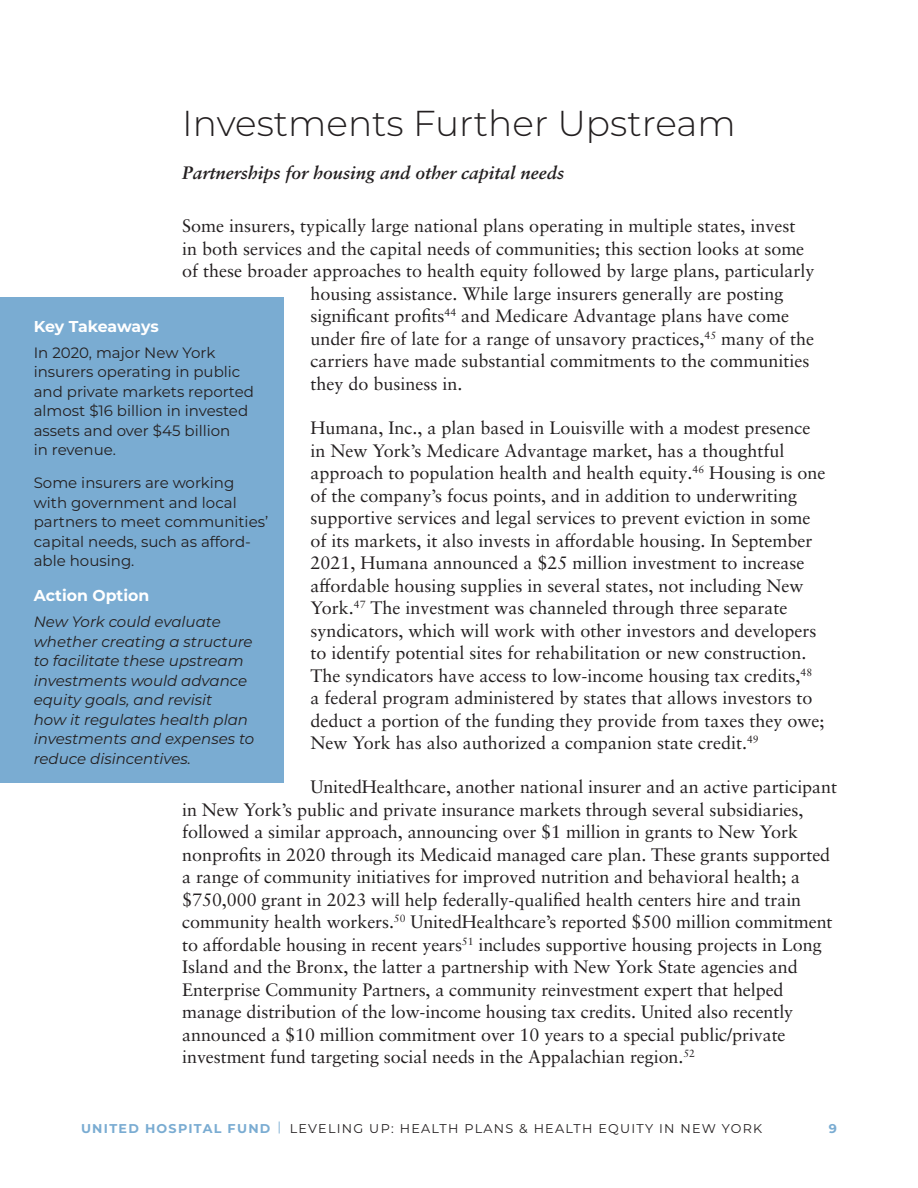
<style>
.page{position:relative;width:918px;height:1188px;background:#fff}
.page>*{position:absolute;margin:0;border:0;box-sizing:border-box;transform-origin:0 0}
.t1{font:300 36px "Montserrat";color:#231f20}
.text_Sabon_LT_Pro_12{font:18px/22.5px "Sabon LT Pro";color:#231f20}
.t2{font:italic 700 18px "Sabon LT Pro";color:#231f20}
.t3{font:700 15.75px "Montserrat";letter-spacing:-.005em;color:#fff}
.blue_box_text{font:15px/19.5px "Montserrat";color:#231f20}
.blue_box_text-2{font:italic 15px/19.5px "Montserrat";color:#231f20}
.t4{font:12.75px "Montserrat";letter-spacing:.1em;color:#231f20}
.t5{font:700 12.75px "Montserrat";color:#7aacd2}
.s1{font-weight:700;color:#7aacd2}
.s2{color:#7aacd2}
</style>
<div class="page">
<div style="left:0;top:297px;width:284px;height:486px;background:#7aacd2"></div>
<h1 class="t1" style="left:182px;top:99px;width:555px">Investments Further Upstream</h1>
<h4 class="t2" style="left:182px;top:161px;width:384px">Partnerships for housing and other capital needs</h4>
<p class="text_Sabon_LT_Pro_12" style="left:182px;top:215px;width:615px">Some insurers, typically large national plans operating in multiple states, invest</p>
<p class="text_Sabon_LT_Pro_12" style="left:182px;top:237px;width:624px">in both services and the capital needs of communities; this section looks at some</p>
<p class="text_Sabon_LT_Pro_12" style="left:182px;top:260px;width:634px">of these broader approaches to health equity followed by large plans, particularly</p>
<p class="text_Sabon_LT_Pro_12" style="left:310px;top:282px;width:475px">housing assistance. While large insurers generally are posting</p>
<p class="text_Sabon_LT_Pro_12" style="left:310px;top:305px;width:480px">significant profits<sup>44</sup> and Medicare Advantage plans have come</p>
<p class="text_Sabon_LT_Pro_12" style="left:310px;top:327px;width:505px">under fire of late for a range of unsavory practices,<sup>45</sup> many of the</p>
<p class="text_Sabon_LT_Pro_12" style="left:310px;top:350px;width:500px">carriers have made substantial commitments to the communities</p>
<p class="text_Sabon_LT_Pro_12" style="left:310px;top:372px;width:154px">they do business in.</p>
<p class="text_Sabon_LT_Pro_12" style="left:310px;top:416px;width:516px">Humana, Inc., a plan based in Louisville with a modest presence in New York’s Medicare Advantage market, has a thoughtful approach to population health and health equity.<sup>46</sup> Housing is one of the company’s focus points, and in addition to underwriting supportive services and legal services to prevent eviction in some of its markets, it also invests in affordable housing. In September 2021, Humana announced a $25 million investment to increase affordable housing supplies in several states, not including New York.<sup>47</sup> The investment was channeled through three separate syndicators, which will work with other investors and developers to identify potential sites for rehabilitation or new construction.<br>The syndicators have access to low-income housing tax credits,<sup>48 </sup>a federal program administered by states that allows investors to deduct a portion of the funding they provide from taxes they owe; New York has also authorized a companion state credit.<sup>49</sup></p>
<p class="text_Sabon_LT_Pro_12" style="left:182px;top:775px;width:656px;text-indent:128px">UnitedHealthcare, another national insurer and an active participant in New York’s public and private insurance markets through several subsidiaries, followed a similar approach, announcing over $1 million in grants to New York nonprofits in 2020 through its Medicaid managed care plan. These grants supported a range of community initiatives for improved nutrition and behavioral health; a $750,000 grant in 2023 will help federally-qualified health centers hire and train community health workers.<sup>50</sup> UnitedHealthcare’s reported $500 million commitment to affordable housing in recent years<sup>51</sup> includes supportive housing projects in Long Island and the Bronx, the latter a partnership with New York State agencies and Enterprise Community Partners, a community reinvestment expert that helped manage distribution of the low-income housing tax credits. United also recently announced a $10 million commitment over 10 years to a special public/private investment fund targeting social needs in the Appalachian region.<sup>52</sup></p>
<h3 class="t3" style="left:34px;top:315px;width:126px">Key Takeaways</h3>
<p class="blue_box_text" style="left:34px;top:342px;width:222px">In 2020, major New York insurers operating in public and private markets reported almost $16 billion in invested assets and over $45 billion<br>in revenue.</p>
<p class="blue_box_text" style="left:34px;top:473px;width:236px">Some insurers are working with government and local partners to meet communities’ capital needs, such as afford&shy;able housing.</p>
<h3 class="t3" style="left:34px;top:584px;width:117px">Action Option</h3>
<p class="blue_box_text-2" style="left:34px;top:612px;width:222px">New York could evaluate whether creating a structure to facilitate these upstream investments would advance equity goals, and revisit<br>how it regulates health plan investments and expenses to reduce disincentives.</p>
<p class="t4" style="left:81px;top:1120px;width:683px"><span class="s1">UNITED HOSPITAL FUND</span> <span class="s2">|</span> LEVELING UP: HEALTH PLANS &amp; HEALTH EQUITY IN NEW YORK</p>
<p class="t5" style="left:829px;top:1119px;width:10px">9</p>
</div>
